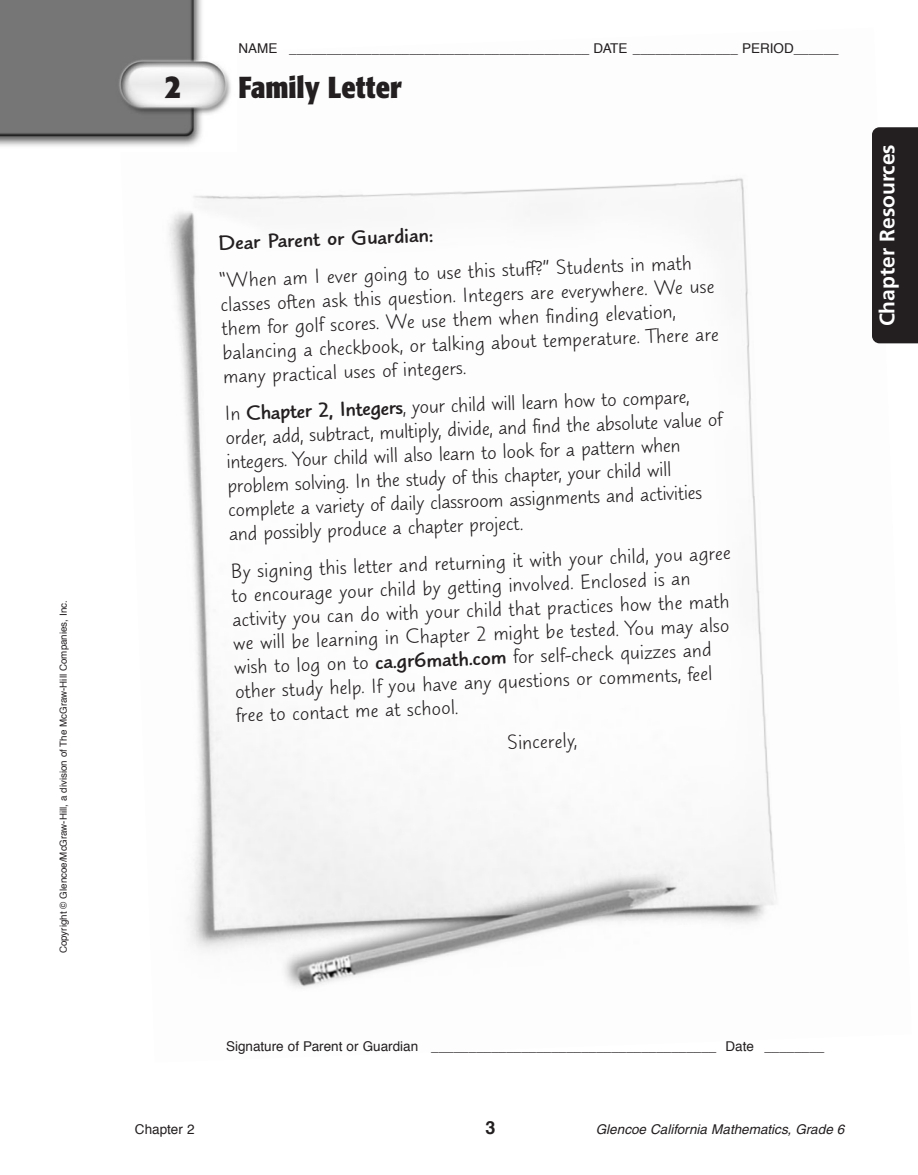
<style>
.page{position:relative;width:918px;height:1175px;background:#fff}
.page>*{position:absolute;margin:0;border:0;box-sizing:border-box;transform-origin:0 0}
.t1{font:700 condensed 33px "Formata";color:#231f20}
.t2{font:700 condensed 30px "Formata";color:#231f20}
.t3{font:21px/24.2px "Blueprint";color:#231f20}
.t4{font:700 21px "Blueprint";color:#231f20}
.t5{font:700 21px "Frutiger";color:#fff}
.t6{font:700 18px "Helvetica";color:#231f20}
.t7{font:13.5px "Helvetica";color:#231f20}
.t8{font:italic 13.5px "Helvetica";color:#231f20}
.t9{font:9.75px "Helvetica";color:#231f20}
.s1{font-weight:700}
</style>
<div class="page">
<img style="left:169px;top:178px;width:743px;height:810px">
<img style="left:0;top:0;width:231px;height:146px">
<div style="left:872px;top:127px;width:46px;height:216px;background:#231f20"></div>
<p class="t9" style="left:59px;top:953px;width:354px;rotate:-90deg">Copyright © Glencoe/McGraw-Hill, a division of The McGraw-Hill Companies, Inc.</p>
<h1 class="t1" style="left:164px;top:72px;width:18px">2</h1>
<p class="t7" style="left:238px;top:43px;width:602px">NAME ________________________________________ DATE ______________ PERIOD______</p>
<h2 class="t2" style="left:238px;top:75px;width:165px">Family Letter</h2>
<p class="t4" style="left:218px;top:234px;width:216px;rotate:-2deg">Dear Parent or Guardian:</p>
<p class="t3" style="left:219px;top:270px;width:499px;rotate:-2deg">“When am I ever going to use this stuff?” Students in math classes often ask this question. Integers are everywhere. We use them for golf scores. We use them when finding elevation, balancing a checkbook, or talking about temperature. There are many practical uses of integers.</p>
<p class="t3" style="left:224px;top:403px;width:498px;rotate:-2deg">In <span class="s1">Chapter 2, Integers</span>, your child will learn how to compare, order, add, subtract, multiply, divide, and find the absolute value of integers. Your child will also learn to look for a pattern when problem solving. In the study of this chapter, your child will complete a variety of daily classroom assignments and activities and possibly produce a chapter project.</p>
<p class="t3" style="left:230px;top:561px;width:502px;rotate:-2deg">By signing this letter and returning it with your child, you agree to encourage your child by getting involved. Enclosed is an activity you can do with your child that practices how the math we will be learning in Chapter 2 might be tested. You may also wish to log on to <span class="s1">ca.gr6math.com</span> for self-check quizzes and other study help. If you have any questions or comments, feel free to contact me at school.</p>
<p class="t3" style="left:507px;top:732px;width:71px;rotate:-2deg">Sincerely,</p>
<p class="t5" style="left:879px;top:326px;width:184px;rotate:-90deg">Chapter Resources</p>
<p class="t7" style="left:226px;top:1040px;width:600px">Signature of Parent or Guardian ______________________________________ Date ________</p>
<p class="t7" style="left:135px;top:1123px;width:61px">Chapter 2</p>
<p class="t6" style="left:485px;top:1120px;width:12px">3</p>
<p class="t8" style="left:596px;top:1124px;width:250px">Glencoe California Mathematics, Grade 6</p>
</div>
